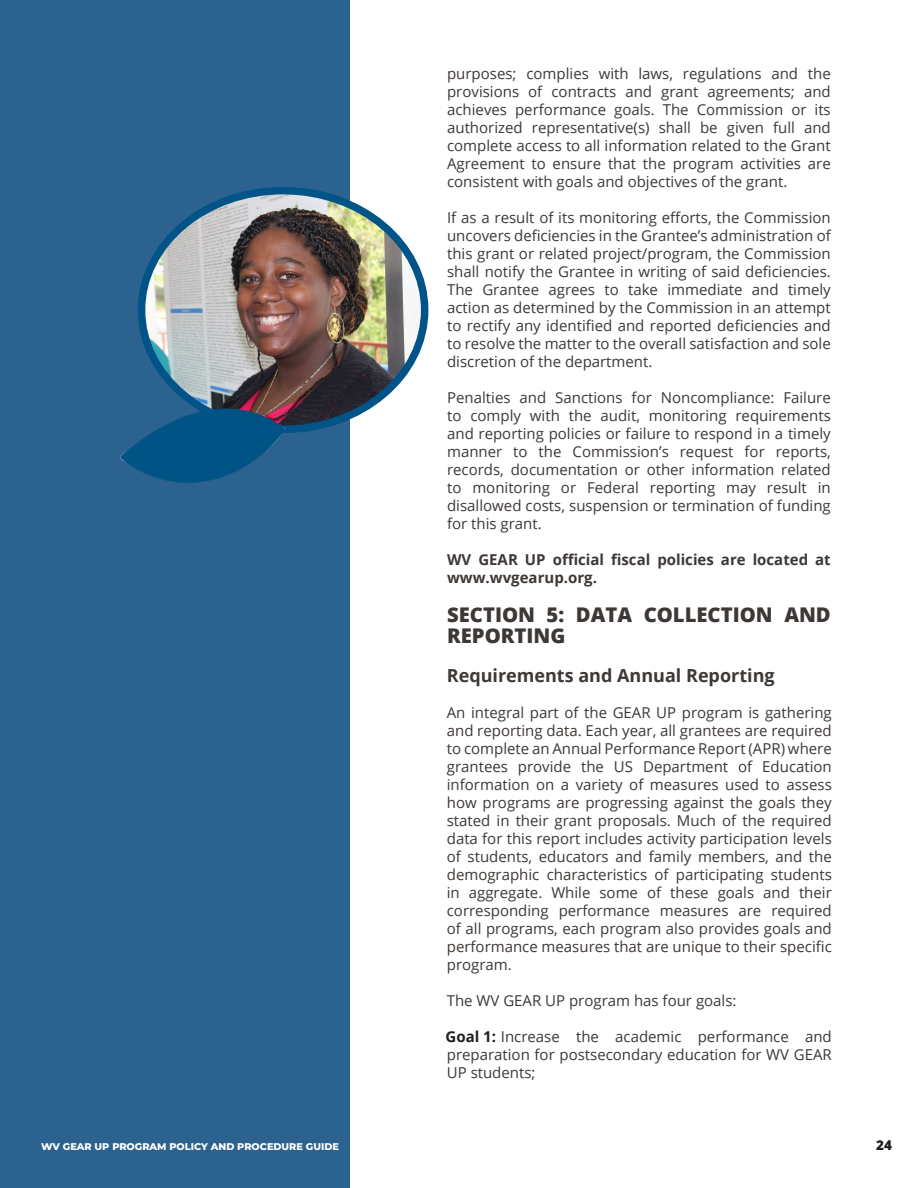
<style>
.page{position:relative;width:918px;height:1188px;background:#fff}
.page>*{position:absolute;margin:0;border:0;box-sizing:border-box;transform-origin:0 0}
.Subheading{font:800 20.25px/21px "Open Sans";color:#3d3835}
.Subheading-2{font:700 18px "Open Sans";color:#3d3835}
.Subheading-3{font:15px/18px "Open Sans";color:#3d3835;text-align:justify}
.Subheading-4{font:700 15px/18px "Open Sans";color:#3d3835}
.Heading{font:800 13.5px "Open Sans";color:#231f20}
.Heading-2{font:800 9.75px "Montserrat";color:#fff}
.s1{font-weight:700;color:#231f20}
</style>
<div class="page">
<div style="left:0;top:0;width:350px;height:1188px;background:#2b6290"></div>
<img style="left:142px;top:191px;width:283px;height:238px">
<div style="left:138px;top:187px;width:290px;height:246px;border:8px solid #015487;border-radius:50%"></div>
<img style="left:119px;top:330px;width:187px;height:153px">
<p class="Heading-2" style="left:41px;top:1139px;width:299px">WV GEAR UP PROGRAM POLICY AND PROCEDURE GUIDE</p>
<p class="Subheading-3" style="left:447px;top:64px;width:385px">purposes; complies with laws, regulations and the provisions of contracts and grant agreements; and achieves performance goals. The Commission or its authorized representative(s) shall be given full and complete access to all information related to the Grant Agreement to ensure that the program activities are consistent with goals and objectives of the grant.</p>
<p class="Subheading-3" style="left:447px;top:208px;width:385px">If as a result of its monitoring efforts, the Commission uncovers deficiencies in the Grantee’s administration of this grant or related project/program, the Commission shall notify the Grantee in writing of said deficiencies.<br>The Grantee agrees to take immediate and timely action as determined by the Commission in an attempt to rectify any identified and reported deficiencies and to resolve the matter to the overall satisfaction and sole discretion of the department.</p>
<p class="Subheading-3" style="left:447px;top:388px;width:385px">Penalties and Sanctions for Noncompliance: Failure to comply with the audit, monitoring requirements and reporting policies or failure to respond in a timely manner to the Commission’s request for reports, records, documentation or other information related to monitoring or Federal reporting may result in disallowed costs, suspension or termination of funding for this grant.</p>
<p class="Subheading-4" style="left:447px;top:550px;width:385px">WV GEAR UP official fiscal policies are located at www.wvgearup.org.</p>
<p class="Subheading" style="left:447px;top:603px;width:385px">SECTION 5: DATA COLLECTION AND<br>REPORTING</p>
<p class="Subheading-2" style="left:447px;top:662px;width:329px">Requirements and Annual Reporting</p>
<p class="Subheading-3" style="left:447px;top:703px;width:387px">An integral part of the GEAR UP program is gathering and reporting data. Each year, all grantees are required to complete an Annual Performance Report (APR) where grantees provide the US Department of Education information on a variety of measures used to assess how programs are progressing against the goals they stated in their grant proposals. Much of the required data for this report includes activity participation levels of students, educators and family members, and the demographic characteristics of participating students in aggregate. While some of these goals and their corresponding performance measures are required of all programs, each program also provides goals and performance measures that are unique to their specific program.</p>
<p class="Subheading-3" style="left:447px;top:991px;width:291px">The WV GEAR UP program has four goals:</p>
<p class="Subheading-3" style="left:446px;top:1027px;width:388px"><span class="s1">Goal 1:</span> Increase the academic performance and preparation for postsecondary education for WV GEAR UP students;</p>
<p class="Heading" style="left:876px;top:1135px;width:17px">24</p>
</div>
